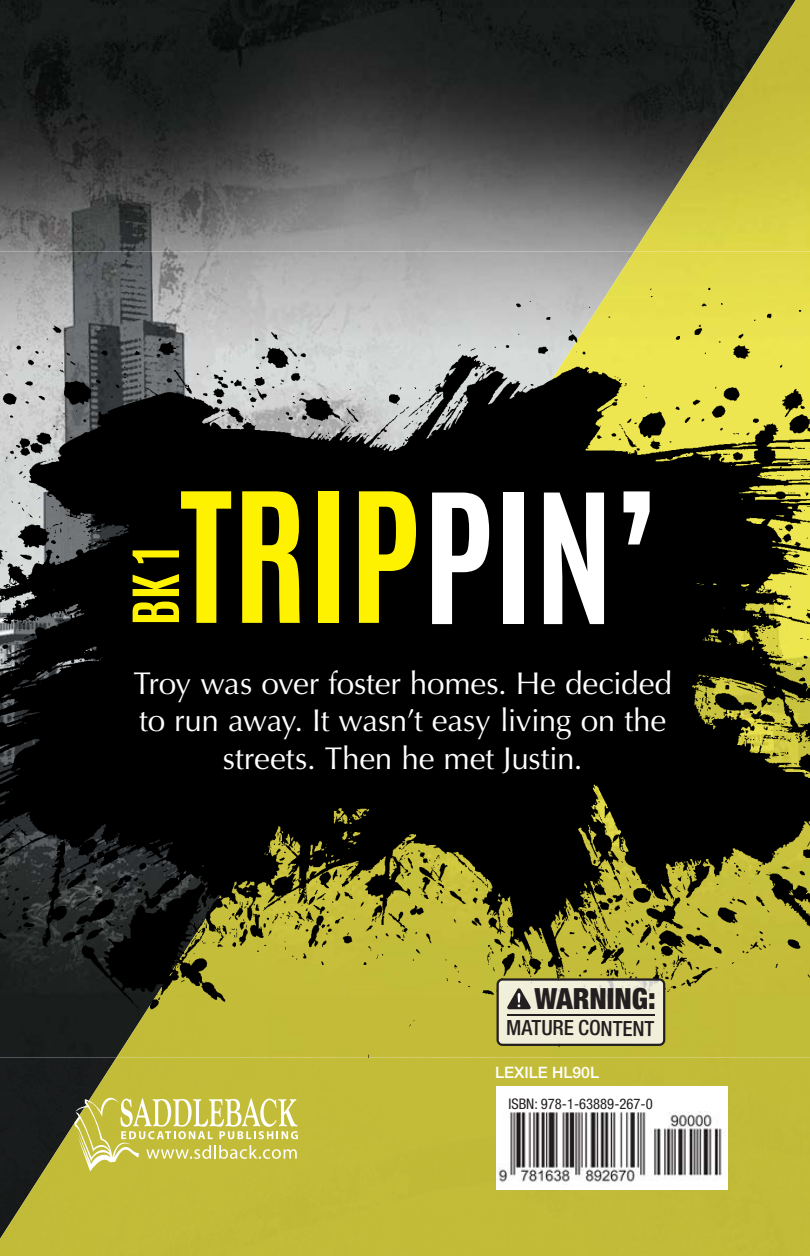
<style>
.page{position:relative;width:810px;height:1256px;background:#fff}
.page>*{position:absolute;margin:0;border:0;box-sizing:border-box;transform-origin:0 0}
.t1{font:700 153px "Antonio";color:#fff200}
.t2{font:700 54px "Antonio";color:#fff200}
.t3{font:31.5px/37.8px "Optima";letter-spacing:-.005em;color:#fff;text-align:center}
.t4{font:900 condensed 29.25px "Helvetica Neue LT Std";color:#231f20}
.t5{font:500 condensed 20.93px "Helvetica Neue LT Std";color:#231f20}
.t6{font:500 15.75px "Helvetica Neue LT Std";color:#fff}
.t7{font:condensed 14.62px "Helvetica Neue LT Std";color:#231f20}
.s1{color:#fff}
</style>
<div class="page">
<img style="left:0;top:0;width:716px;height:251px">
<div style="left:716px;top:0;width:20px;height:91px;background:#151918"></div>
<div style="left:0;top:1057px;width:73px;height:66px;background:#191c1c"></div>
<img style="left:736px;top:0;width:74px;height:251px">
<img style="left:663px;top:91px;width:74px;height:160px">
<img style="left:634px;top:205px;width:30px;height:46px">
<div style="left:73px;top:1057px;width:737px;height:199px;background:#c2bc38"></div>
<img style="left:0;top:1123px;width:74px;height:133px">
<svg style="left:74px;top:1097px;width:224px;height:74px;background:#ccc761"></svg>
<img style="left:0;top:251px;width:810px;height:806px">
<div style="left:496px;top:1085px;width:232px;height:104px;background:#fff"></div>
<img style="left:499px;top:1111px;width:223px;height:72px">
<svg style="left:497px;top:978px;width:168px;height:68px;background:#d3d1bf"></svg>
<h1 class="t1" style="left:180px;top:441px;width:479px">TRIP<span class="s1">PIN’</span></h1>
<h2 class="t2" style="left:115px;top:626px;width:81px;rotate:-90deg">BK 1</h2>
<p class="t3" style="left:134px;top:664px;width:540px">Troy was over foster homes. He decided to run away. It wasn’t easy living on the streets. Then he met Justin.</p>
<p class="t4" style="left:534px;top:980px;width:123px">WARNING:</p>
<p class="t5" style="left:507px;top:1014px;width:149px;rotate:1deg">MATURE CONTENT</p>
<p class="t6" style="left:495px;top:1062px;width:105px">LEXILE HL90L</p>
<p class="t7" style="left:508px;top:1095px;width:146px">ISBN: 978-1-63889-267-0</p>
</div>
